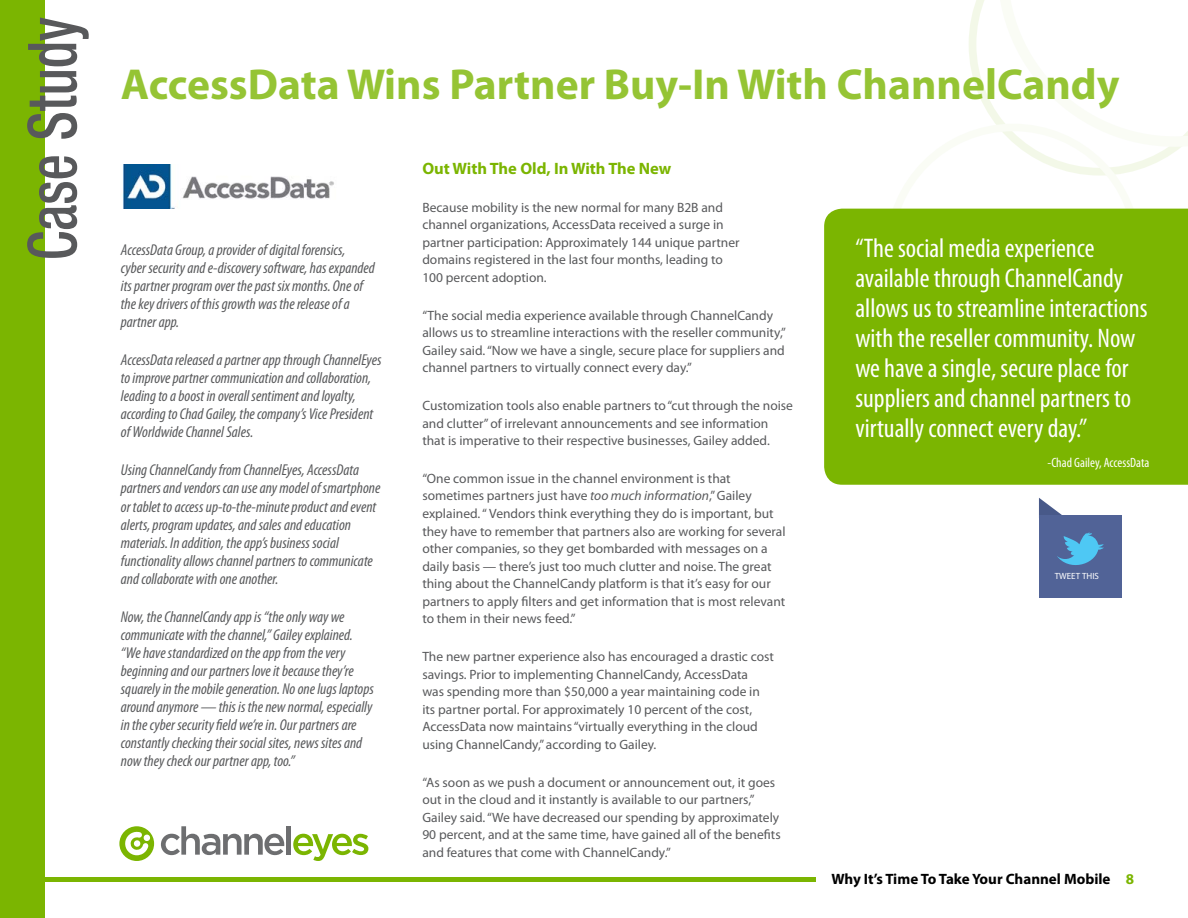
<style>
.page{position:relative;width:1188px;height:918px;background:#fff}
.page>*{position:absolute;margin:0;border:0;box-sizing:border-box;transform-origin:0 0}
.t1{font:500 condensed 67.5px "Helvetica Neue LT Std";color:#58595b;scale:.84 1}
.t2{font:700 43.5px "Myriad Pro";color:#95c434}
.t3{font:condensed 27px/30px "Myriad Pro";color:#fff}
.t4{font:700 16.5px "Myriad Pro";color:#7bb501}
.t5{font:italic condensed 15.75px/18px "Myriad Pro";color:#58595b}
.t6{font:700 15px "Myriad Pro";color:#000}
.t7{font:13.5px/17.5px "Myriad Pro";color:#58595b}
.t8{font:condensed 13.5px "Myriad Pro";color:#fff}
.t9{font:9px "Museo Sans 300";color:#fff}
.s1{font-style:italic}
.s2{color:#7bb501}
</style>
<div class="page">
<svg style="left:969px;top:0;width:219px;height:176px"></svg>
<hr style="left:0;top:878px;width:816px;height:4px;background:#7bb501">
<svg style="left:161px;top:826px;width:123px;height:29px"></svg>
<div style="left:286px;top:826px;width:5px;height:29px;background:#6d6e70"></div>
<svg style="left:293px;top:834px;width:75px;height:27px"></svg>
<svg style="left:119px;top:826px;width:35px;height:35px"></svg>
<div style="left:0;top:0;width:45px;height:918px;background:#7bb501"></div>
<div style="left:824px;top:209px;width:364px;height:276px;background:#7bb501"></div>
<img style="left:122px;top:164px;width:212px;height:45px">
<svg style="left:1039px;top:498px;width:23px;height:17px"></svg>
<div style="left:1039px;top:515px;width:83px;height:83px;background:#516397"></div>
<svg style="left:1057px;top:533px;width:47px;height:32px"></svg>
<h1 class="t1" style="left:12px;top:260px;width:291px;rotate:-90deg">Case Study</h1>
<h2 class="t2" style="left:121px;top:56px;width:1000px">AccessData Wins Partner Buy-In With ChannelCandy</h2>
<p class="t5" style="left:121px;top:241px;width:256px">AccessData Group, a provider of digital forensics,<br>cyber security and e-discovery software, has expanded its partner program over the past six months. One of the key drivers of this growth was the release of a partner app.</p>
<p class="t5" style="left:121px;top:351px;width:262px">AccessData released a partner app through ChannelEyes to improve partner communication and collaboration, leading to a boost in overall sentiment and loyalty, according to Chad Gailey, the company’s Vice President of Worldwide Channel Sales.</p>
<p class="t5" style="left:121px;top:461px;width:261px">Using ChannelCandy from ChannelEyes, AccessData partners and vendors can use any model of smartphone or tablet to access up-to-the-minute product and event alerts, program updates, and sales and education materials. In addition, the app’s business social functionality allows channel partners to communicate and collaborate with one another.</p>
<p class="t5" style="left:121px;top:607px;width:255px">Now, the ChannelCandy app is “the only way we communicate with the channel,” Gailey explained. “We have standardized on the app from the very beginning and our partners love it because they’re squarely in the mobile generation. No one lugs laptops around anymore — this is the new normal, especially in the cyber security field we’re in. Our partners are constantly checking their social sites, news sites and now they check our partner app, too.”</p>
<p class="t4" style="left:422px;top:157px;width:251px">Out With The Old, In With The New</p>
<p class="t7" style="left:422px;top:198px;width:319px">Because mobility is the new normal for many B2B and channel organizations, AccessData received a surge in partner participation: Approximately 144 unique partner domains registered in the last four months, leading to 100 percent adoption.</p>
<p class="t7" style="left:422px;top:306px;width:365px">“The social media experience available through ChannelCandy allows us to streamline interactions with the reseller community,” Gailey said. “Now we have a single, secure place for suppliers and channel partners to virtually connect every day.”</p>
<p class="t7" style="left:422px;top:396px;width:372px">Customization tools also enable partners to “cut through the noise and clutter” of irrelevant announcements and see information that is imperative to their respective businesses, Gailey added.</p>
<p class="t7" style="left:422px;top:469px;width:365px">“One common issue in the channel environment is that sometimes partners just have <span class="s1">too much information</span>,” Gailey explained. “ Vendors think everything they do is important, but they have to remember that partners also are working for several other companies, so they get bombarded with messages on a daily basis — there’s just too much clutter and noise. The great thing about the ChannelCandy platform is that it’s easy for our partners to apply filters and get information that is most relevant to them in their news feed.”</p>
<p class="t7" style="left:422px;top:648px;width:353px">The new partner experience also has encouraged a drastic cost savings. Prior to implementing ChannelCandy, AccessData<br>was spending more than $50,000 a year maintaining code in its partner portal. For approximately 10 percent of the cost, AccessData now maintains “virtually everything in the cloud using ChannelCandy,” according to Gailey.</p>
<p class="t7" style="left:422px;top:773px;width:360px">“As soon as we push a document or announcement out, it goes out in the cloud and it instantly is available to our partners,” Gailey said. “We have decreased our spending by approximately 90 percent, and at the same time, have gained all of the benefits and features that come with ChannelCandy.”</p>
<h3 class="t3" style="left:855px;top:233px;width:294px">“The social media experience available through ChannelCandy allows us to streamline interactions with the reseller community. Now we have a single, secure place for suppliers and channel partners to virtually connect every day.”</h3>
<p class="t8" style="left:1047px;top:454px;width:103px">-Chad Gailey, AccessData</p>
<p class="t9" style="left:1055px;top:571px;width:46px">TWEET THIS</p>
<p class="t6" style="left:831px;top:870px;width:304px">Why It’s Time To Take Your Channel Mobile <span class="s2">8</span></p>
</div>
